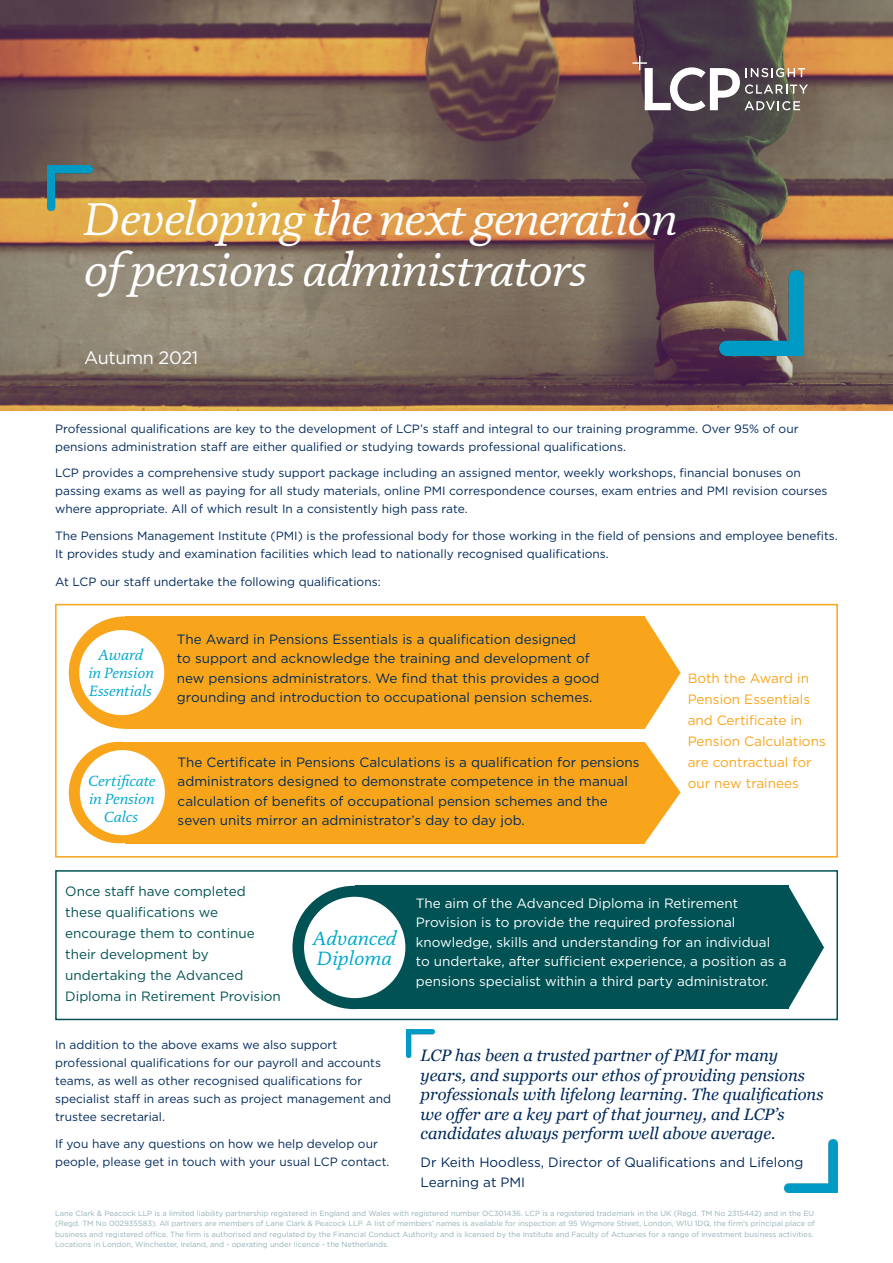
<style>
.page{position:relative;width:893px;height:1263px;background:#fff}
.page>*{position:absolute;margin:0;border:0;box-sizing:border-box;transform-origin:0 0}
.Documenta_subheader{font:italic 46.5px/51px "DTL Documenta TOT";letter-spacing:-.02em;color:#fff}
.Documenta_subheader-2{font:italic 19.5px/19.5px "DTL Documenta TOT";color:#00a9cc}
.t1{font:18px "Gotham";letter-spacing:-.02em;color:#fff}
.Body_copy{font:italic 16.5px/19.5px "Georgia";color:#002a5b}
.Documenta_subheader-3{font:italic 15px/18px "DTL Documenta TOT";color:#00a9cc;text-align:center}
.Documenta_subheader-4{font:13.5px/19.5px "Gotham";color:#002a5b}
.Documenta_subheader-5{font:13.5px/19.5px "Gotham";color:#fff}
.Documenta_subheader-6{font:13.5px/21px "Gotham";color:#005254}
.Documenta_subheader-7{font:13.5px/21px "Gotham";color:#f9a51b}
.Body_copy-2{font:13.5px/19.5px "Gotham";color:#002a5b}
.Body_copy-3{font:12px/18px "Gotham";color:#002a5b}
.Body_copy-4{font:7.5px/10.5px "Gotham";color:#91b0b5}
</style>
<div class="page">
<img style="left:0;top:0;width:893px;height:410px">
<svg style="left:632px;top:56px;width:176px;height:55px"></svg>
<img style="left:48px;top:166px;width:45px;height:45px">
<img style="left:719px;top:271px;width:84px;height:84px">
<div style="left:69px;top:616px;width:112px;height:113px;background:#f9a51b;border-radius:50%"></div>
<div style="left:125px;top:617px;width:520px;height:112px;background:#f9a51b"></div>
<svg style="left:645px;top:617px;width:36px;height:112px"></svg>
<div style="left:79px;top:630px;width:85px;height:85px;background:#fff;border-radius:50%"></div>
<div style="left:69px;top:742px;width:101px;height:101px;background:#f9a51b;border-radius:50%"></div>
<div style="left:126px;top:742px;width:519px;height:101px;background:#f9a51b"></div>
<svg style="left:645px;top:742px;width:36px;height:101px"></svg>
<div style="left:80px;top:750px;width:85px;height:85px;background:#fff;border-radius:50%"></div>
<div style="left:292px;top:886px;width:124px;height:123px;background:#005254;border-radius:50%"></div>
<div style="left:355px;top:886px;width:433px;height:123px;background:#005254"></div>
<svg style="left:788px;top:886px;width:36px;height:123px"></svg>
<div style="left:304px;top:897px;width:101px;height:101px;background:#fff;border-radius:50%"></div>
<div style="left:55px;top:604px;width:783px;height:253px;border:2px solid #f9a51b"></div>
<div style="left:55px;top:870px;width:783px;height:150px;border:2px solid #005254"></div>
<img style="left:406px;top:1029px;width:29px;height:28px">
<img style="left:785px;top:1139px;width:53px;height:53px">
<p class="Documenta_subheader" style="left:83px;top:193px;width:596px">Developing the next generation of pensions administrators</p>
<p class="t1" style="left:84px;top:346px;width:116px">Autumn 2021</p>
<p class="Body_copy-3" style="left:55px;top:419px;width:745px">Professional qualifications are key to the development of LCP’s staff and integral to our training programme. Over 95% of our pensions administration staff are either qualified or studying towards professional qualifications.</p>
<p class="Body_copy-3" style="left:55px;top:464px;width:774px">LCP provides a comprehensive study support package including an assigned mentor, weekly workshops, financial bonuses on passing exams as well as paying for all study materials, online PMI correspondence courses, exam entries and PMI revision courses where appropriate. All of which result In a consistently high pass rate.</p>
<p class="Body_copy-3" style="left:55px;top:526px;width:784px">The Pensions Management Institute (PMI) is the professional body for those working in the field of pensions and employee benefits.<br>It provides study and examination facilities which lead to nationally recognised qualifications.</p>
<p class="Body_copy-3" style="left:55px;top:572px;width:327px">At LCP our staff undertake the following qualifications:</p>
<p class="Documenta_subheader-3" style="left:88px;top:646px;width:67px">Award<br>in Pension<br>Essentials</p>
<p class="Documenta_subheader-3" style="left:88px;top:772px;width:69px">Certificate in Pension<br>Calcs</p>
<p class="Documenta_subheader-4" style="left:177px;top:629px;width:424px">The Award in Pensions Essentials is a qualification designed<br>to support and acknowledge the training and development of new pensions administrators. We find that this provides a good grounding and introduction to occupational pension schemes.</p>
<p class="Documenta_subheader-4" style="left:178px;top:752px;width:463px">The Certificate in Pensions Calculations is a qualification for pensions administrators designed to demonstrate competence in the manual calculation of benefits of occupational pension schemes and the seven units mirror an administrator’s day to day job.</p>
<p class="Documenta_subheader-7" style="left:688px;top:668px;width:140px">Both the Award in<br>Pension Essentials and Certificate in<br>Pension Calculations are contractual for our new trainees</p>
<p class="Documenta_subheader-6" style="left:65px;top:881px;width:217px">Once staff have completed these qualifications we encourage them to continue their development by undertaking the Advanced<br>Diploma in Retirement Provision</p>
<p class="Body_copy-3" style="left:55px;top:1036px;width:338px">In addition to the above exams we also support professional qualifications for our payroll and accounts teams, as well as other recognised qualifications for specialist staff in areas such as project management and trustee secretarial.</p>
<p class="Body_copy-3" style="left:55px;top:1134px;width:336px">If you have any questions on how we help develop our people, please get in touch with your usual LCP contact.</p>
<p class="Documenta_subheader-5" style="left:416px;top:893px;width:372px">The aim of the Advanced Diploma in Retirement Provision is to provide the required professional knowledge, skills and understanding for an individual to undertake, after sufficient experience, a position as a pensions specialist within a third party administrator.</p>
<p class="Documenta_subheader-2" style="left:312px;top:928px;width:85px">Advanced<br>Diploma</p>
<p class="Body_copy" style="left:421px;top:1046px;width:404px">LCP has been a trusted partner of PMI for many years, and supports our ethos of providing pensions professionals with lifelong learning. The qualifications we offer are a key part of that journey, and LCP’s candidates always perform well above average.</p>
<p class="Body_copy-2" style="left:421px;top:1152px;width:384px">Dr Keith Hoodless, Director of Qualifications and Lifelong<br>Learning at PMI</p>
<p class="Body_copy-4" style="left:55px;top:1208px;width:761px">Lane Clark &amp; Peacock LLP is a limited liability partnership registered in England and Wales with registered number OC301436. LCP is a registered trademark in the UK (Regd. TM No 2315442) and in the EU (Regd. TM No 002935583). All partners are members of Lane Clark &amp; Peacock LLP. A list of members’ names is available for inspection at 95 Wigmore Street, London, W1U 1DQ, the firm’s principal place of business and registered office. The firm is authorised and regulated by the Financial Conduct Authority and is licensed by the Institute and Faculty of Actuaries for a range of investment business activities.<br>Locations in London, Winchester, Ireland, and - operating under licence - the Netherlands.</p>
</div>
